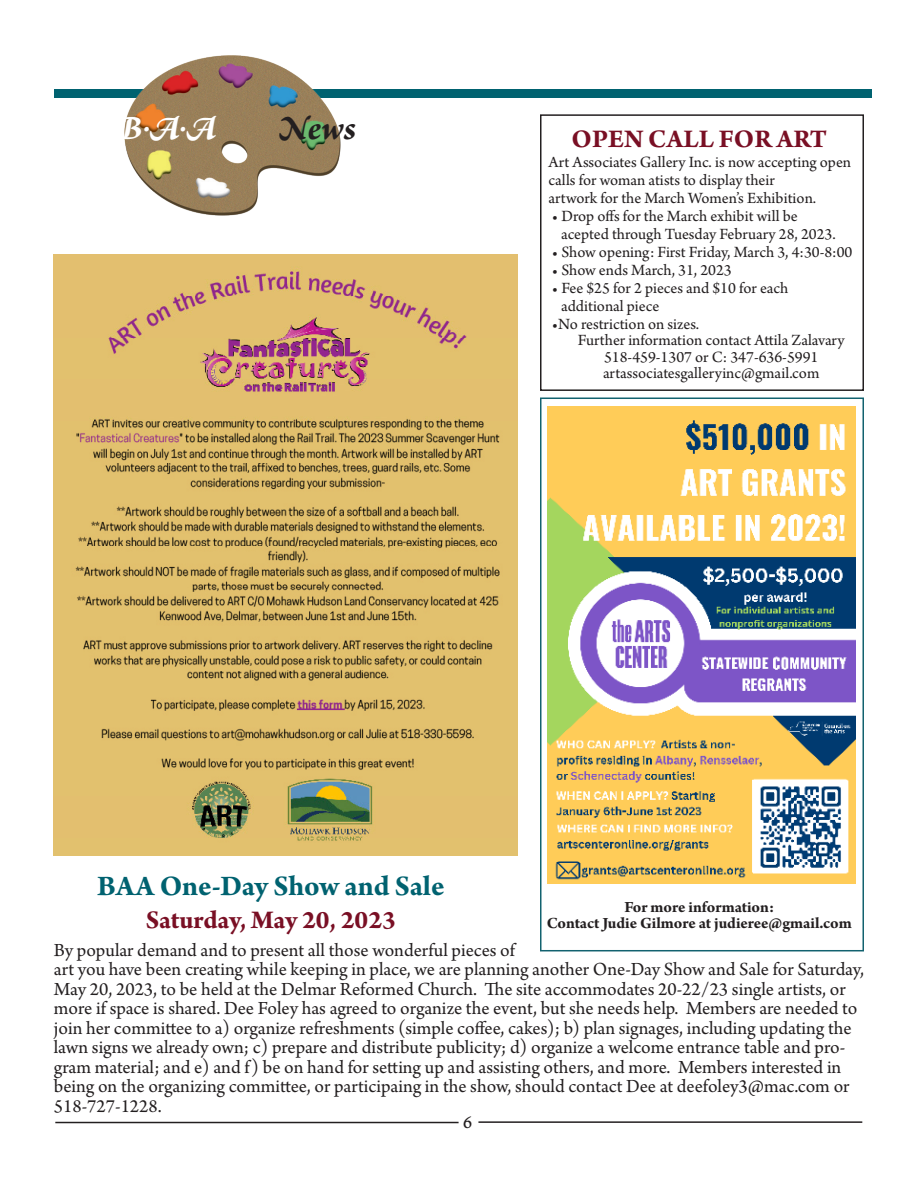
<style>
.page{position:relative;width:918px;height:1188px;background:#fff}
.page>*{position:absolute;margin:0;border:0;box-sizing:border-box;transform-origin:0 0}
.HEADING_IN_PALLETTE{font:italic 700 36px "Arno Pro";color:#fff}
.HEADING_IN_PALLETTE-2{font:italic 700 36px "Arno Pro";color:#231f20}
.t1{font:700 30px "Arno Pro";letter-spacing:-.005em;color:#006270}
.t2{font:700 27px "Arno Pro";color:#790f24}
.t3{font:19.5px/19.5px "Arno Pro";color:#231f20}
.t4{font:18px "Arno Pro Caption";color:#231f20}
.t5{font:16.5px/18px "Arno Pro";color:#231f20}
.t6{font:700 16.5px "Arno Pro";letter-spacing:-.005em;color:#231f20}
</style>
<div class="page">
<hr style="left:55px;top:1122px;width:404px;height:1px;background:#231f20">
<hr style="left:478px;top:1121px;width:384px;height:2px;background:#231f20">
<div style="left:54px;top:89px;width:818px;height:9px;background:#006270"></div>
<img style="left:124px;top:55px;width:216px;height:161px">
<img style="left:547px;top:406px;width:309px;height:478px">
<img style="left:54px;top:255px;width:464px;height:600px">
<div style="left:540px;top:398px;width:324px;height:553px;border:2px solid #12626f"></div>
<div style="left:540px;top:114px;width:324px;height:277px;border:2px solid #231f20"></div>
<p class="HEADING_IN_PALLETTE" style="left:112px;top:107px;width:106px">B.A.A</p>
<p class="HEADING_IN_PALLETTE-2" style="left:278px;top:107px;width:80px">News</p>
<p class="t2" style="left:572px;top:123px;width:257px">OPEN CALL FOR ART</p>
<p class="t5" style="left:549px;top:154px;width:304px">Art Associates Gallery Inc. is now accepting open calls for woman atists to display their</p>
<p class="t5" style="left:549px;top:190px;width:269px">artwork for the March Women’s Exhibition.</p>
<p class="t5" style="left:552px;top:208px;width:247px">• Drop offs for the March exhibit will be</p>
<p class="t5" style="left:561px;top:226px;width:276px">acepted through Tuesday February 28, 2023.</p>
<p class="t5" style="left:552px;top:244px;width:302px">• Show opening: First Friday, March 3, 4:30-8:00</p>
<p class="t5" style="left:552px;top:262px;width:182px">• Show ends March, 31, 2023</p>
<p class="t5" style="left:552px;top:280px;width:238px">• Fee $25 for 2 pieces and $10 for each</p>
<p class="t5" style="left:561px;top:298px;width:100px">additional piece</p>
<p class="t5" style="left:552px;top:316px;width:149px">•No restriction on sizes.</p>
<p class="t5" style="left:578px;top:332px;width:268px">Further information contact Attila Zalavary</p>
<p class="t5" style="left:604px;top:349px;width:216px">518-459-1307 or C: 347-636-5991</p>
<p class="t5" style="left:603px;top:365px;width:218px">artassociatesgalleryinc@gmail.com</p>
<p class="t1" style="left:97px;top:869px;width:349px">BAA One-Day Show and Sale</p>
<p class="t2" style="left:146px;top:904px;width:252px">Saturday, May 20, 2023</p>
<p class="t3" style="left:54px;top:941px;width:463px">By popular demand and to present all those wonderful pieces of</p>
<p class="t3" style="left:54px;top:961px;width:812px">art you have been creating while keeping in place, we are planning another One-Day Show and Sale for Saturday, May 20, 2023, to be held at the Delmar Reformed Church. The site accommodates 20-22/23 single artists, or more if space is shared. Dee Foley has agreed to organize the event, but she needs help. Members are needed to join her committee to a) organize refreshments (simple coffee, cakes); b) plan signages, including updating the lawn signs we already own; c) prepare and distribute publicity; d) organize a welcome entrance table and pro&shy;gram material; and e) and f) be on hand for setting up and assisting others, and more. Members interested in</p>
<p class="t3" style="left:54px;top:1078px;width:797px">being on the organizing committee, or participaing in the show, should contact Dee at deefoley3@mac.com or<br>518-727-1228.</p>
<p class="t6" style="left:624px;top:897px;width:151px">For more information:</p>
<p class="t6" style="left:547px;top:914px;width:307px">Contact Judie Gilmore at judieree@gmail.com</p>
<p class="t4" style="left:463px;top:1112px;width:10px">6</p>
</div>
